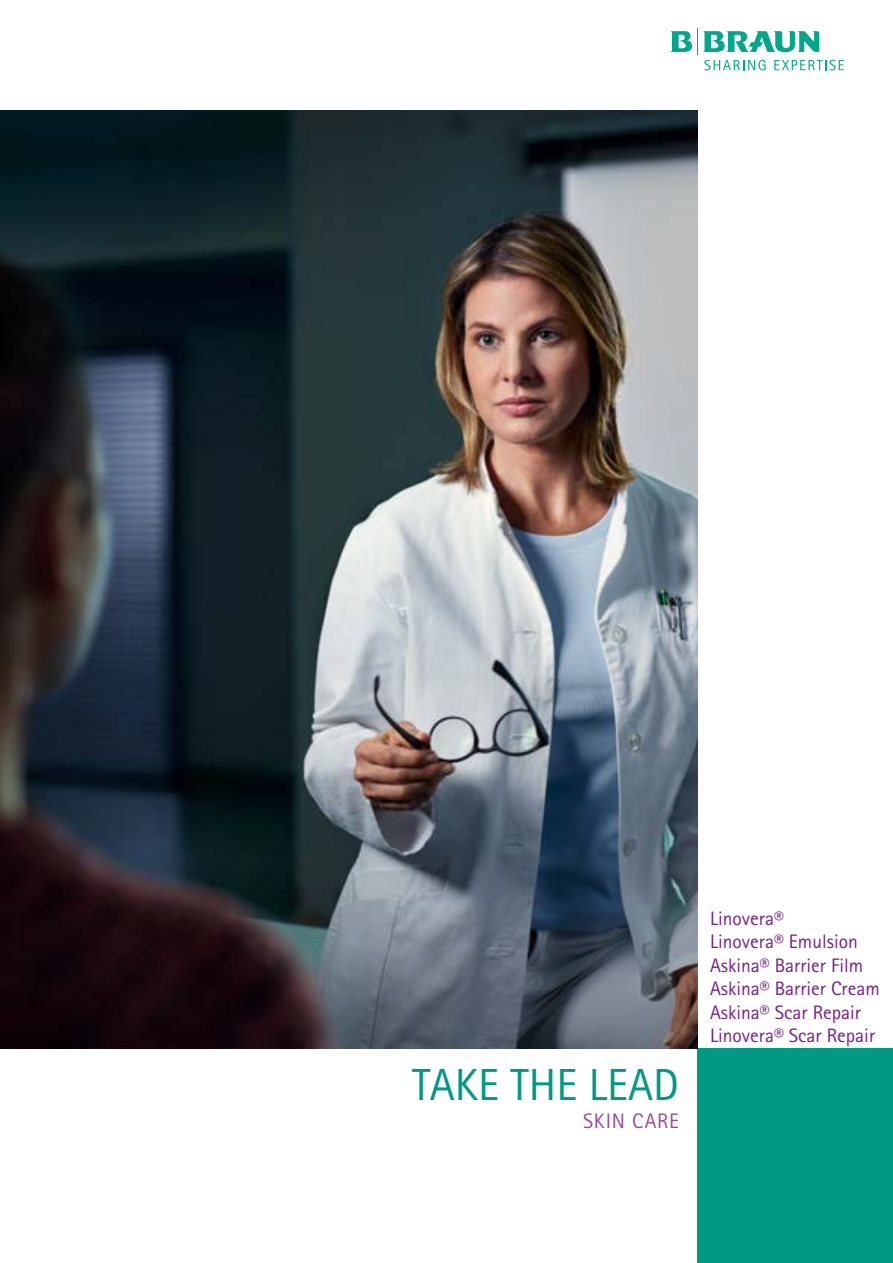
<style>
.page{position:relative;width:893px;height:1263px;background:#fff}
.page>*{position:absolute;margin:0;border:0;box-sizing:border-box;transform-origin:0 0}
.t1{font:45px "Rotis Sans Serif Pro";color:#009982}
.t2{font:21px "Rotis Sans Serif Pro";letter-spacing:.035em;color:#994b97}
.t3{font:19.5px/23.4px "Rotis Sans Serif Pro";color:#722283}
</style>
<div class="page">
<svg style="left:704px;top:60px;width:62px;height:10px"></svg>
<svg style="left:774px;top:60px;width:70px;height:10px"></svg>
<svg style="left:670px;top:28px;width:149px;height:26px"></svg>
<div style="left:698px;top:1048px;width:195px;height:215px;background:#009982"></div>
<img style="left:0;top:110px;width:698px;height:938px">
<h1 class="t1" style="left:412px;top:1058px;width:268px">TAKE THE LEAD</h1>
<p class="t2" style="left:583px;top:1108px;width:97px">SKIN CARE</p>
<p class="t3" style="left:710px;top:907px;width:171px">Linovera®<br>Linovera® Emulsion<br>Askina® Barrier Film<br>Askina® Barrier Cream<br>Askina® Scar Repair<br>Linovera® Scar Repair</p>
</div>
